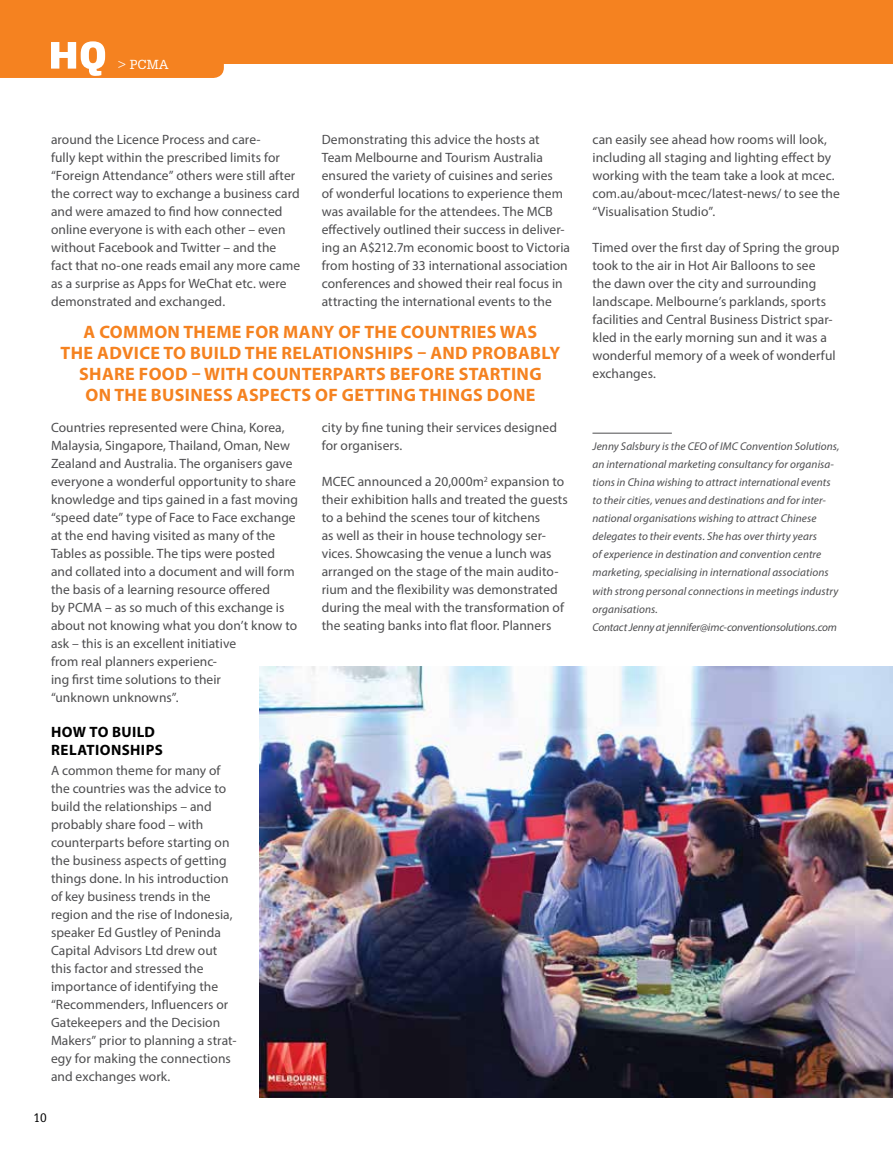
<style>
.page{position:relative;width:893px;height:1149px;background:#fff}
.page>*{position:absolute;margin:0;border:0;box-sizing:border-box;transform-origin:0 0}
.t1{font:700 18px/21px "Myriad Pro";letter-spacing:.02em;color:#f58220;text-align:center}
.t2{font:700 15px/18px "Myriad Pro";letter-spacing:.025em;color:#000}
.t3{font:13.5px/18px "Myriad Pro";letter-spacing:.005em;color:#4d4d4f}
.t4{font:12.75px "Glypha LT";color:#fff}
.t5{font:12px "Glypha LT";color:#000}
.t6{font:italic 11.25px/18px "Myriad Pro";letter-spacing:.005em;color:#4d4d4f}
</style>
<div class="page">
<div style="left:0;top:0;width:893px;height:64px;background:#f58220"></div>
<svg style="left:0;top:41px;width:224px;height:37px"></svg>
<img style="left:259px;top:666px;width:634px;height:431px">
<hr style="left:592px;top:433px;width:80px;height:1px;background:#4d4d4f">
<p class="t4" style="left:118px;top:57px;width:52px">&gt; PCMA</p>
<p class="t3" style="left:51px;top:130px;width:251px">around the Licence Process and care-<br>fully kept within the prescribed limits for “Foreign Attendance” others were still after the correct way to exchange a business card and were amazed to find how connected online everyone is with each other – even without Facebook and Twitter – and the fact that no-one reads email any more came as a surprise as Apps for WeChat etc. were demonstrated and exchanged.</p>
<p class="t3" style="left:322px;top:130px;width:250px">Demonstrating this advice the hosts at Team Melbourne and Tourism Australia ensured the variety of cuisines and series<br>of wonderful locations to experience them was available for the attendees. The MCB effectively outlined their success in deliver&shy;ing an A$212.7m economic boost to Victoria from hosting of 33 international association conferences and showed their real focus in attracting the international events to the</p>
<h1 class="t1" style="left:61px;top:320px;width:501px">A COMMON THEME FOR MANY OF THE COUNTRIES WAS<br>THE ADVICE TO BUILD THE RELATIONSHIPS – AND PROBABLY SHARE FOOD – WITH COUNTERPARTS BEFORE STARTING<br>ON THE BUSINESS ASPECTS OF GETTING THINGS DONE</h1>
<p class="t3" style="left:51px;top:418px;width:249px">Countries represented were China, Korea, Malaysia, Singapore, Thailand, Oman, New Zealand and Australia. The organisers gave everyone a wonderful opportunity to share knowledge and tips gained in a fast moving “speed date” type of Face to Face exchange at the end having visited as many of the Tables as possible. The tips were posted and collated into a document and will form the basis of a learning resource offered<br>by PCMA – as so much of this exchange is about not knowing what you don’t know to ask – this is an excellent initiative<br>from real planners experienc-<br>ing first time solutions to their<br>“unknown unknowns”.</p>
<p class="t2" style="left:51px;top:722px;width:113px">HOW TO BUILD<br>RELATIONSHIPS</p>
<p class="t3" style="left:51px;top:760px;width:187px">A common theme for many of the countries was the advice to build the relationships – and probably share food – with counterparts before starting on the business aspects of getting things done. In his introduction of key business trends in the region and the rise of Indonesia, speaker Ed Gustley of Peninda<br>Capital Advisors Ltd drew out this factor and stressed the importance of identifying the “Recommenders, Influencers or<br>Gatekeepers and the Decision<br>Makers” prior to planning a strat&shy;egy for making the connections and exchanges work.</p>
<p class="t5" style="left:33px;top:1109px;width:15px">10</p>
<p class="t3" style="left:322px;top:418px;width:237px">city by fine tuning their services designed for organisers.</p>
<p class="t3" style="left:322px;top:472px;width:248px">MCEC announced a 20,000m<sup>2</sup> expansion to their exhibition halls and treated the guests to a behind the scenes tour of kitchens<br>as well as their in house technology ser&shy;vices. Showcasing the venue a lunch was arranged on the stage of the main audito&shy;rium and the flexibility was demonstrated during the meal with the transformation of the seating banks into flat floor. Planners</p>
<p class="t3" style="left:592px;top:130px;width:249px">can easily see ahead how rooms will look, including all staging and lighting effect by working with the team take a look at mcec. com.au/about-mcec/latest-news/ to see the “Visualisation Studio”.</p>
<p class="t3" style="left:592px;top:238px;width:248px">Timed over the first day of Spring the group took to the air in Hot Air Balloons to see<br>the dawn over the city and surrounding landscape. Melbourne’s parklands, sports facilities and Central Business District spar&shy;kled in the early morning sun and it was a wonderful memory of a week of wonderful exchanges.</p>
<p class="t6" style="left:592px;top:437px;width:249px">Jenny Salsbury is the CEO of IMC Convention Solutions, an international marketing consultancy for organisa&shy;tions in China wishing to attract international events to their cities, venues and destinations and for inter&shy;national organisations wishing to attract Chinese delegates to their events. She has over thirty years<br>of experience in destination and convention centre marketing, specialising in international associations with strong personal connections in meetings industry organisations.<br>Contact Jenny at jennifer@imc-conventionsolutions.com</p>
</div>
